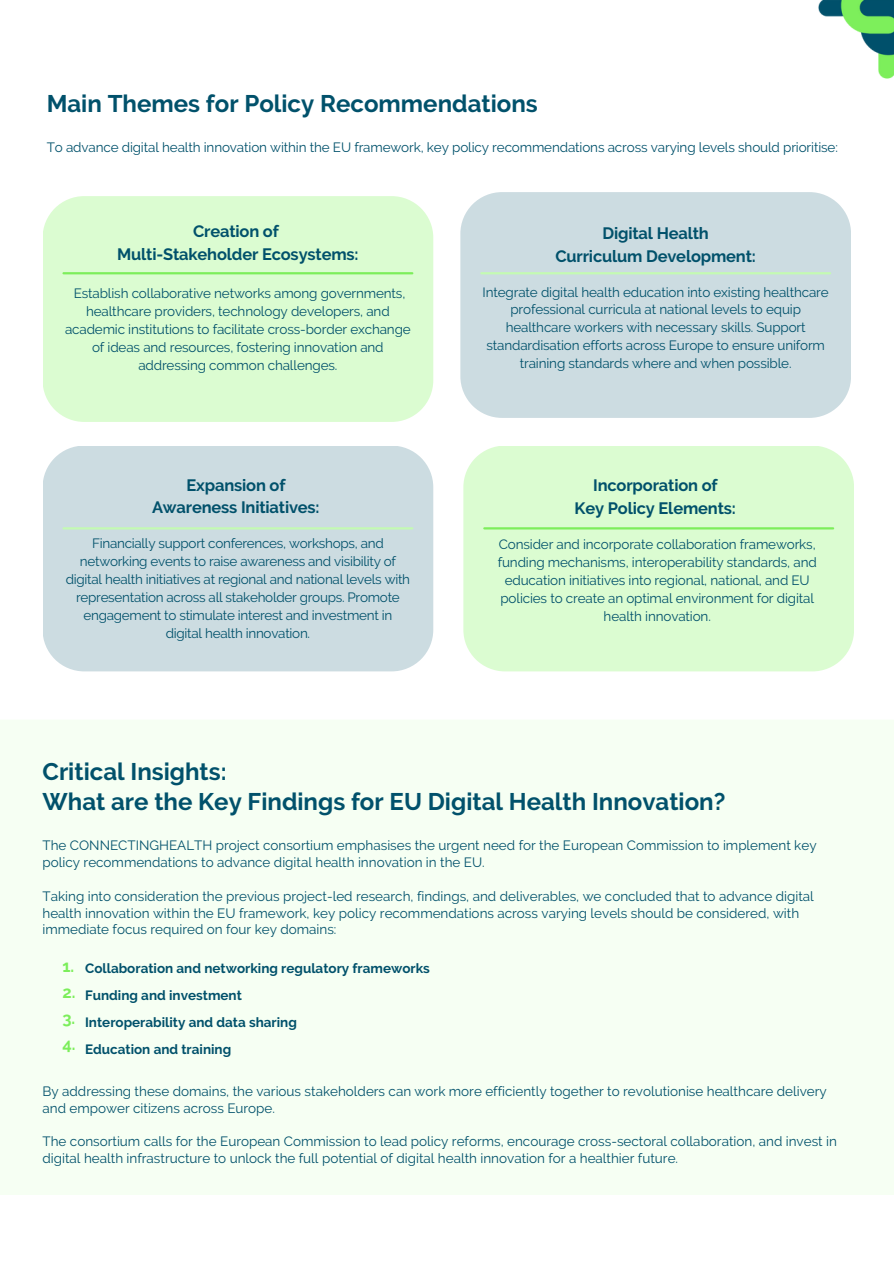
<style>
.page{position:relative;width:894px;height:1264px;background:#fff}
.page>*{position:absolute;margin:0;border:0;box-sizing:border-box;transform-origin:0 0}
.t1{font:700 24px/30.3px "Raleway";color:#01516b}
.t2{font:700 16.5px/23px "Raleway";letter-spacing:-.01em;color:#01516b;text-align:center}
.t3{font:700 16.5px/25.8px "Raleway";color:#7cee5b;text-align:justify}
.t4{font:13.5px/18px "Raleway";letter-spacing:-.01em;color:#01516b}
.t5{font:700 13.5px "Raleway";color:#01516b}
</style>
<div class="page">
<div style="left:0;top:720px;width:893px;height:475px;background:#f6fff3"></div>
<img style="left:818px;top:0;width:75px;height:79px">
<div style="left:43px;top:196px;width:390px;height:226px;background:#dbfcd1"></div>
<div style="left:463px;top:446px;width:390px;height:225px;background:#dbfcd1"></div>
<div style="left:460px;top:192px;width:390px;height:226px;background:#ccdce1"></div>
<div style="left:43px;top:446px;width:390px;height:225px;background:#ccdce1"></div>
<hr style="left:63px;top:272px;width:349px;height:2px;background:#7dee5b">
<hr style="left:484px;top:527px;width:348px;height:2px;background:#7dee5b">
<hr style="left:481px;top:272px;width:348px;height:2px;background:#c4fab3">
<hr style="left:63px;top:527px;width:349px;height:2px;background:#c4fab3">
<h1 class="t1" style="left:47px;top:88px;width:492px">Main Themes for Policy Recommendations</h1>
<p class="t4" style="left:47px;top:139px;width:792px">To advance digital health innovation within the EU framework, key policy recommendations across varying levels should prioritise:</p>
<p class="t2" style="left:117px;top:220px;width:243px;line-height:22.5px">Creation of<br>Multi-Stakeholder Ecosystems:</p>
<h2 class="t4" style="left:65px;top:284px;width:347px;text-align:center">Establish collaborative networks among governments, healthcare providers, technology developers, and academic institutions to facilitate cross-border exchange of ideas and resources, fostering innovation and addressing common challenges.</h2>
<p class="t2" style="left:152px;top:473px;width:169px">Expansion of<br>Awareness Initiatives:</p>
<p class="t4" style="left:66px;top:534px;width:345px;text-align:center">Financially support conferences, workshops, and networking events to raise awareness and visibility of digital health initiatives at regional and national levels with representation across all stakeholder groups. Promote engagement to stimulate interest and investment in digital health innovation.</p>
<p class="t2" style="left:555px;top:221px;width:202px">Digital Health<br>Curriculum Development:</p>
<p class="t4" style="left:482px;top:283px;width:347px;text-align:center">Integrate digital health education into existing healthcare professional curricula at national levels to equip healthcare workers with necessary skills. Support standardisation efforts across Europe to ensure uniform training standards where and when possible.</p>
<p class="t2" style="left:574px;top:474px;width:163px">Incorporation of<br>Key Policy Elements:</p>
<p class="t4" style="left:497px;top:535px;width:320px;text-align:center">Consider and incorporate collaboration frameworks, funding mechanisms, interoperability standards, and education initiatives into regional, national, and EU policies to create an optimal environment for digital health innovation.</p>
<p class="t1" style="left:43px;top:756px;width:684px">Critical Insights:<br>What are the Key Findings for EU Digital Health Innovation?</p>
<p class="t4" style="left:43px;top:837px;width:775px;line-height:16.8px">The CONNECTINGHEALTH project consortium emphasises the urgent need for the European Commission to implement key policy recommendations to advance digital health innovation in the EU.</p>
<h2 class="t4" style="left:43px;top:887px;width:772px;line-height:16.8px">Taking into consideration the previous project-led research, findings, and deliverables, we concluded that to advance digital health innovation within the EU framework, key policy recommendations across varying levels should be considered, with immediate focus required on four key domains:</h2>
<p class="t3" style="left:62px;top:953px;width:15px">1.<br>2.<br>3.<br>4.</p>
<p class="t5" style="left:85px;top:960px;width:346px">Collaboration and networking regulatory frameworks</p>
<h2 class="t5" style="left:85px;top:987px;width:158px">Funding and investment</h2>
<p class="t5" style="left:85px;top:1014px;width:213px">Interoperability and data sharing</p>
<h2 class="t5" style="left:85px;top:1041px;width:148px">Education and training</h2>
<p class="t4" style="left:43px;top:1082px;width:785px;line-height:16.8px">By addressing these domains, the various stakeholders can work more efficiently together to revolutionise healthcare delivery and empower citizens across Europe.</p>
<h2 class="t4" style="left:43px;top:1133px;width:795px;line-height:16.8px">The consortium calls for the European Commission to lead policy reforms, encourage cross-sectoral collaboration, and invest in digital health infrastructure to unlock the full potential of digital health innovation for a healthier future.</h2>
</div>
